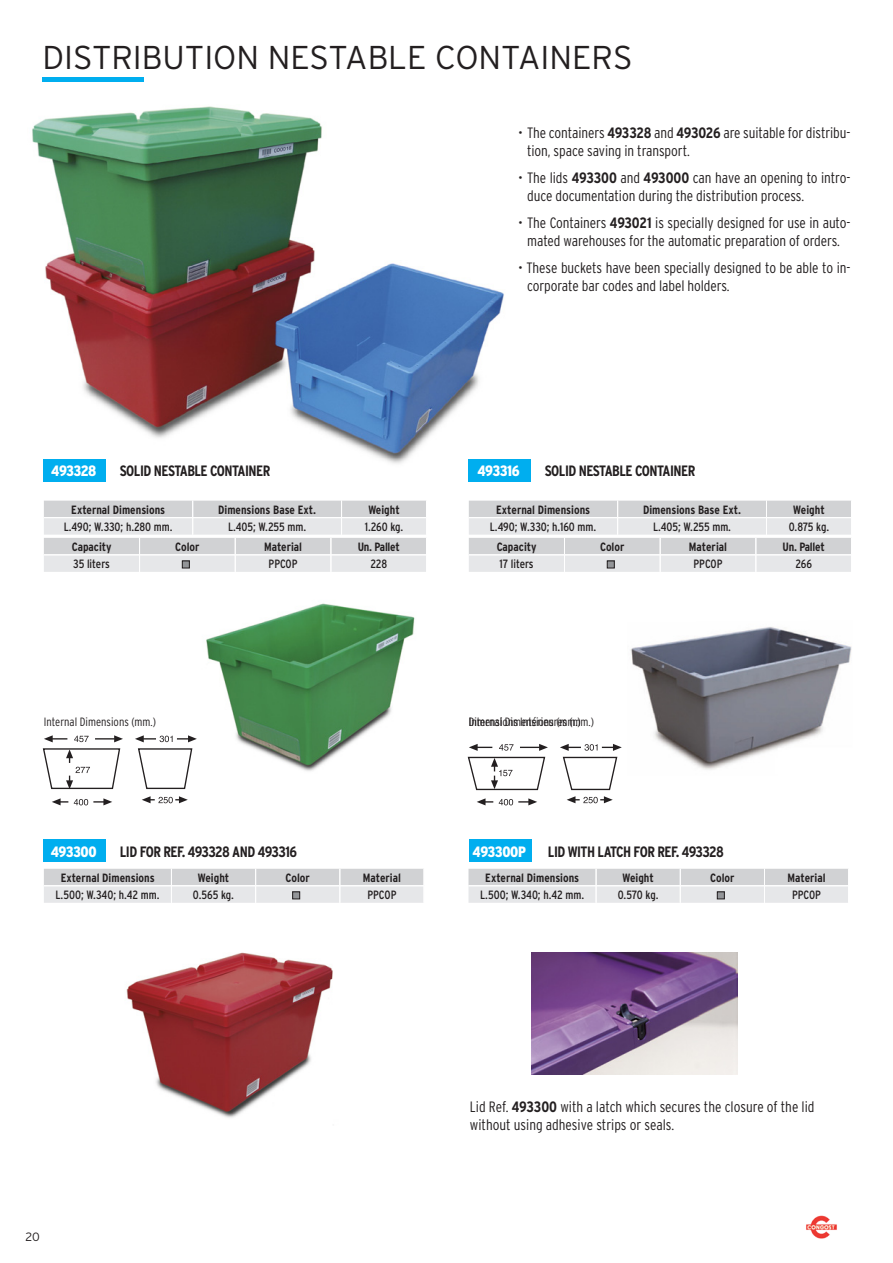
<style>
.page{position:relative;width:893px;height:1263px;background:#fff}
.page>*{position:absolute;margin:0;border:0;box-sizing:border-box;transform-origin:0 0}
.t1{font:300 33px "Interstate";color:#231f20}
.t2{font:300 condensed 15px/18px "Interstate";letter-spacing:-.005em;color:#231f20}
.t3{font:700 condensed 15px "Interstate";letter-spacing:-.035em;color:#231f20}
.t4{font:900 condensed 15px "Interstate";letter-spacing:-.03em;color:#fff}
.t5{font:700 condensed 12px "Interstate";color:#231f20}
.t6{font:condensed 12px "Interstate";color:#231f20}
.t7{font:300 condensed 12px "Interstate";color:#231f20}
.t8{font:700 condensed 12px "Interstate";letter-spacing:-.02em;color:#231f20}
.t9{font:300 12px "Interstate";color:#231f20}
.s1{font-weight:700}
</style>
<div class="page">
<img style="left:806px;top:1215px;width:31px;height:24px">
<img style="left:630px;top:627px;width:222px;height:143px">
<img style="left:32px;top:106px;width:472px;height:358px">
<div style="left:43px;top:77px;width:101px;height:5px;background:#00aeef"></div>
<img style="left:206px;top:603px;width:209px;height:168px">
<img style="left:126px;top:952px;width:207px;height:166px">
<img style="left:531px;top:953px;width:207px;height:122px">
<div style="left:469px;top:839px;width:62px;height:23px;background:#00aeef"></div>
<div style="left:43px;top:839px;width:63px;height:23px;background:#00aeef"></div>
<div style="left:43px;top:459px;width:63px;height:22px;background:#00aeef"></div>
<svg style="left:52px;top:798px;width:16px;height:7px"></svg>
<svg style="left:142px;top:796px;width:46px;height:7px"></svg>
<svg style="left:74px;top:798px;width:38px;height:7px"></svg>
<svg style="left:42px;top:735px;width:155px;height:55px"></svg>
<svg style="left:467px;top:744px;width:155px;height:61px"></svg>
<div style="left:468px;top:459px;width:63px;height:22px;background:#00aeef"></div>
<svg style="left:44px;top:501px;width:382px;height:71px;background:#dedfe1"></svg>
<svg style="left:44px;top:869px;width:380px;height:34px;background:#dcdddf"></svg>
<svg style="left:468px;top:869px;width:380px;height:34px;background:#dcdddf"></svg>
<svg style="left:469px;top:501px;width:382px;height:71px;background:#dedfe1"></svg>
<p class="t1" style="left:43px;top:39px;width:592px">DISTRIBUTION NESTABLE CONTAINERS</p>
<p class="t2" style="left:527px;top:123px;width:325px;text-indent:-9px">• The containers <span class="s1">493328</span> and <span class="s1">493026</span> are suitable for distribu&shy;tion, space saving in transport.</p>
<p class="t2" style="left:527px;top:168px;width:325px;text-indent:-9px">• The lids <span class="s1">493300</span> and <span class="s1">493000</span> can have an opening to intro&shy;duce documentation during the distribution process.</p>
<p class="t2" style="left:518px;top:213px;width:334px;text-align:center">• The Containers <span class="s1">493021</span> is specially designed for use in auto&shy;mated warehouses for the automatic preparation of orders.</p>
<p class="t2" style="left:527px;top:258px;width:325px;text-indent:-9px">• These buckets have been specially designed to be able to in&shy;corporate bar codes and label holders.</p>
<p class="t4" style="left:51px;top:463px;width:47px">493328</p>
<p class="t4" style="left:477px;top:463px;width:44px">493316</p>
<p class="t3" style="left:120px;top:463px;width:152px">SOLID NESTABLE CONTAINER</p>
<p class="t5" style="left:71px;top:503px;width:95px">External Dimensions</p>
<p class="t5" style="left:218px;top:503px;width:99px">Dimensions Base Ext.</p>
<p class="t5" style="left:368px;top:503px;width:33px">Weight</p>
<p class="t6" style="left:64px;top:520px;width:110px">L.490; W.330; h.280 mm.</p>
<p class="t6" style="left:228px;top:520px;width:80px">L.405; W.255 mm.</p>
<p class="t6" style="left:365px;top:520px;width:40px">1.260 kg.</p>
<p class="t5" style="left:72px;top:540px;width:41px">Capacity</p>
<p class="t5" style="left:175px;top:540px;width:26px">Color</p>
<p class="t5" style="left:264px;top:540px;width:40px">Material</p>
<p class="t8" style="left:358px;top:540px;width:44px">Un. Pallet</p>
<p class="t6" style="left:73px;top:557px;width:38px">35 liters</p>
<p class="t6" style="left:269px;top:557px;width:30px">PPCOP</p>
<p class="t6" style="left:370px;top:557px;width:18px">228</p>
<p class="t3" style="left:545px;top:463px;width:152px">SOLID NESTABLE CONTAINER</p>
<p class="t5" style="left:496px;top:503px;width:95px">External Dimensions</p>
<p class="t5" style="left:643px;top:503px;width:99px">Dimensions Base Ext.</p>
<p class="t5" style="left:793px;top:503px;width:33px">Weight</p>
<p class="t6" style="left:490px;top:520px;width:108px">L.490; W.330; h.160 mm.</p>
<p class="t6" style="left:653px;top:520px;width:80px">L.405; W.255 mm.</p>
<p class="t6" style="left:789px;top:520px;width:42px">0.875 kg.</p>
<p class="t5" style="left:497px;top:540px;width:41px">Capacity</p>
<p class="t5" style="left:600px;top:540px;width:26px">Color</p>
<p class="t5" style="left:689px;top:540px;width:40px">Material</p>
<p class="t8" style="left:783px;top:540px;width:44px">Un. Pallet</p>
<p class="t6" style="left:499px;top:557px;width:36px">17 liters</p>
<p class="t6" style="left:693px;top:557px;width:30px">PPCOP</p>
<p class="t6" style="left:795px;top:557px;width:18px">266</p>
<p class="t7" style="left:44px;top:715px;width:114px">Internal Dimensions (mm.)</p>
<p class="t7" style="left:469px;top:715px;width:127px">Dime sions Intérieures (mm.)</p>
<p class="t7" style="left:469px;top:715px;width:114px">Internal Dimensions (mm.)</p>
<p class="t3" style="left:120px;top:843px;width:179px">LID FOR REF. 493328 AND 493316</p>
<p class="t5" style="left:61px;top:871px;width:95px">External Dimensions</p>
<p class="t5" style="left:198px;top:871px;width:33px">Weight</p>
<p class="t5" style="left:286px;top:871px;width:26px">Color</p>
<p class="t5" style="left:363px;top:871px;width:40px">Material</p>
<p class="t6" style="left:56px;top:888px;width:105px">L.500; W.340; h.42 mm.</p>
<p class="t6" style="left:193px;top:888px;width:43px">0.565 kg.</p>
<p class="t6" style="left:367px;top:888px;width:30px">PPCOP</p>
<p class="t3" style="left:548px;top:843px;width:177px">LID WITH LATCH FOR REF. 493328</p>
<p class="t4" style="left:51px;top:843px;width:47px">493300</p>
<p class="t4" style="left:472px;top:843px;width:55px">493300P</p>
<p class="t5" style="left:485px;top:871px;width:95px">External Dimensions</p>
<p class="t5" style="left:622px;top:871px;width:33px">Weight</p>
<p class="t5" style="left:710px;top:871px;width:26px">Color</p>
<p class="t5" style="left:787px;top:871px;width:40px">Material</p>
<p class="t6" style="left:480px;top:888px;width:105px">L.500; W.340; h.42 mm.</p>
<p class="t6" style="left:618px;top:888px;width:42px">0.570 kg.</p>
<p class="t6" style="left:792px;top:888px;width:30px">PPCOP</p>
<p class="t9" style="left:26px;top:1230px;width:16px">20</p>
<p class="t2" style="left:470px;top:1097px;width:346px">Lid Ref. <span class="s1">493300</span> with a latch which secures the closure of the lid without using adhesive strips or seals.</p>
</div>
